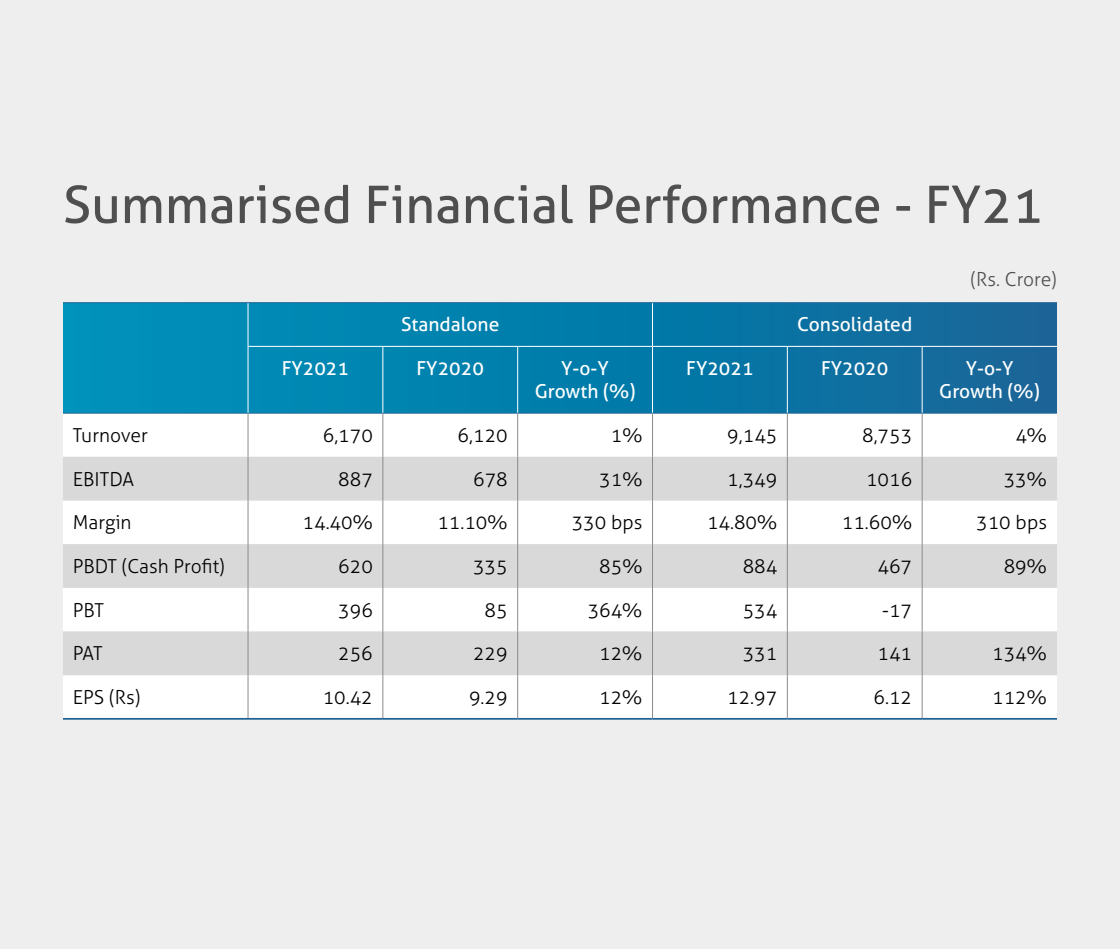
<style>
.page{position:relative;width:1120px;height:949px;background:#fff}
.page>*{position:absolute;margin:0;border:0;box-sizing:border-box;transform-origin:0 0}
.t1{font:51.62px "Aller";color:#4f4f4f}
.t2{font:300 19.25px "Aller";color:#000}
.t3{font:19.25px/23.1px "Aller";color:#fff;text-align:center}
.t4{font:300 19.25px "Aller";color:#4f4f4f}
</style>
<div class="page">
<div style="left:0;top:0;width:1120px;height:948px;background:#eee"></div>
<svg style="left:63px;top:303px;width:994px;height:110px;background:#0580ad"></svg>
<svg style="left:249px;top:347px;width:808px;height:66px;background:#0778a6"></svg>
<div style="left:63px;top:414px;width:994px;height:304px;background:#fff"></div>
<svg style="left:63px;top:457px;width:994px;height:218px;background:#e7e7e7"></svg>
<hr style="left:248px;top:413px;width:1px;height:44px;background:#8b8b8b">
<hr style="left:383px;top:413px;width:1px;height:44px;background:#8b8b8b">
<hr style="left:517px;top:413px;width:1px;height:44px;background:#8b8b8b">
<hr style="left:652px;top:413px;width:1px;height:44px;background:#8b8b8b">
<hr style="left:787px;top:413px;width:1px;height:44px;background:#8b8b8b">
<hr style="left:922px;top:413px;width:1px;height:44px;background:#8b8b8b">
<hr style="left:248px;top:457px;width:1px;height:43px;background:#8b8b8b">
<hr style="left:383px;top:457px;width:1px;height:43px;background:#8b8b8b">
<hr style="left:517px;top:457px;width:1px;height:43px;background:#8b8b8b">
<hr style="left:652px;top:457px;width:1px;height:43px;background:#8b8b8b">
<hr style="left:787px;top:457px;width:1px;height:43px;background:#8b8b8b">
<hr style="left:922px;top:457px;width:1px;height:43px;background:#8b8b8b">
<hr style="left:248px;top:500px;width:1px;height:44px;background:#8b8b8b">
<hr style="left:383px;top:500px;width:1px;height:44px;background:#8b8b8b">
<hr style="left:517px;top:500px;width:1px;height:44px;background:#8b8b8b">
<hr style="left:652px;top:500px;width:1px;height:44px;background:#8b8b8b">
<hr style="left:787px;top:500px;width:1px;height:44px;background:#8b8b8b">
<hr style="left:922px;top:500px;width:1px;height:44px;background:#8b8b8b">
<hr style="left:248px;top:544px;width:1px;height:44px;background:#8b8b8b">
<hr style="left:383px;top:544px;width:1px;height:44px;background:#8b8b8b">
<hr style="left:517px;top:544px;width:1px;height:44px;background:#8b8b8b">
<hr style="left:652px;top:544px;width:1px;height:44px;background:#8b8b8b">
<hr style="left:787px;top:544px;width:1px;height:44px;background:#8b8b8b">
<hr style="left:922px;top:544px;width:1px;height:44px;background:#8b8b8b">
<hr style="left:248px;top:588px;width:1px;height:43px;background:#8b8b8b">
<hr style="left:383px;top:588px;width:1px;height:43px;background:#8b8b8b">
<hr style="left:517px;top:588px;width:1px;height:43px;background:#8b8b8b">
<hr style="left:652px;top:588px;width:1px;height:43px;background:#8b8b8b">
<hr style="left:787px;top:588px;width:1px;height:43px;background:#8b8b8b">
<hr style="left:922px;top:588px;width:1px;height:43px;background:#8b8b8b">
<hr style="left:248px;top:631px;width:1px;height:44px;background:#8b8b8b">
<hr style="left:383px;top:631px;width:1px;height:44px;background:#8b8b8b">
<hr style="left:517px;top:631px;width:1px;height:44px;background:#8b8b8b">
<hr style="left:652px;top:631px;width:1px;height:44px;background:#8b8b8b">
<hr style="left:787px;top:631px;width:1px;height:44px;background:#8b8b8b">
<hr style="left:922px;top:631px;width:1px;height:44px;background:#8b8b8b">
<hr style="left:248px;top:675px;width:1px;height:43px;background:#8b8b8b">
<hr style="left:383px;top:675px;width:1px;height:43px;background:#8b8b8b">
<hr style="left:517px;top:675px;width:1px;height:43px;background:#8b8b8b">
<hr style="left:652px;top:675px;width:1px;height:43px;background:#8b8b8b">
<hr style="left:787px;top:675px;width:1px;height:43px;background:#8b8b8b">
<hr style="left:922px;top:675px;width:1px;height:43px;background:#8b8b8b">
<hr style="left:63px;top:302px;width:185px;height:1px;background:#1d6396">
<hr style="left:63px;top:413px;width:185px;height:1px;background:#1d6396">
<hr style="left:248px;top:302px;width:135px;height:1px;background:#1d6396">
<hr style="left:383px;top:302px;width:135px;height:1px;background:#1d6396">
<hr style="left:518px;top:302px;width:135px;height:1px;background:#1d6396">
<hr style="left:653px;top:302px;width:134px;height:1px;background:#1d6396">
<hr style="left:787px;top:302px;width:135px;height:1px;background:#1d6396">
<hr style="left:922px;top:302px;width:135px;height:1px;background:#1d6396">
<hr style="left:248px;top:413px;width:135px;height:1px;background:#1d6396">
<hr style="left:383px;top:413px;width:135px;height:1px;background:#1d6396">
<hr style="left:518px;top:413px;width:135px;height:1px;background:#1d6396">
<hr style="left:653px;top:413px;width:134px;height:1px;background:#1d6396">
<hr style="left:787px;top:413px;width:135px;height:1px;background:#1d6396">
<hr style="left:922px;top:413px;width:135px;height:1px;background:#1d6396">
<hr style="left:63px;top:718px;width:185px;height:1px;background:#1d6396">
<hr style="left:248px;top:718px;width:135px;height:1px;background:#1d6396">
<hr style="left:383px;top:718px;width:135px;height:1px;background:#1d6396">
<hr style="left:518px;top:718px;width:135px;height:1px;background:#1d6396">
<hr style="left:653px;top:718px;width:134px;height:1px;background:#1d6396">
<hr style="left:787px;top:718px;width:135px;height:1px;background:#1d6396">
<hr style="left:922px;top:718px;width:135px;height:1px;background:#1d6396">
<hr style="left:248px;top:303px;width:1px;height:43px;background:#fff">
<hr style="left:652px;top:303px;width:1px;height:43px;background:#fff">
<hr style="left:248px;top:346px;width:135px;height:1px;background:#fff">
<hr style="left:248px;top:347px;width:1px;height:66px;background:#fff">
<hr style="left:383px;top:346px;width:135px;height:1px;background:#fff">
<hr style="left:382px;top:347px;width:1px;height:66px;background:#fff">
<hr style="left:518px;top:346px;width:135px;height:1px;background:#fff">
<hr style="left:517px;top:347px;width:1px;height:66px;background:#fff">
<hr style="left:653px;top:346px;width:134px;height:1px;background:#fff">
<hr style="left:652px;top:347px;width:1px;height:66px;background:#fff">
<hr style="left:787px;top:346px;width:135px;height:1px;background:#fff">
<hr style="left:787px;top:347px;width:1px;height:66px;background:#fff">
<hr style="left:922px;top:346px;width:135px;height:1px;background:#fff">
<hr style="left:922px;top:347px;width:1px;height:66px;background:#fff">
<h1 class="t1" style="left:63px;top:173px;width:982px">Summarised Financial Performance - FY21</h1>
<p class="t3" style="left:401px;top:313px;width:100px">Standalone</p>
<p class="t3" style="left:797px;top:313px;width:117px">Consolidated</p>
<p class="t4" style="left:970px;top:268px;width:88px">(Rs. Crore)</p>
<p class="t3" style="left:282px;top:357px;width:69px">FY2021</p>
<p class="t3" style="left:417px;top:357px;width:69px">FY2020</p>
<p class="t3" style="left:535px;top:357px;width:102px">Y-o-Y<br>Growth (%)</p>
<p class="t3" style="left:686px;top:357px;width:69px">FY2021</p>
<p class="t3" style="left:821px;top:357px;width:69px">FY2020</p>
<p class="t3" style="left:939px;top:357px;width:102px">Y-o-Y<br>Growth (%)</p>
<p class="t2" style="left:73px;top:423px;width:76px">Turnover</p>
<p class="t2" style="left:323px;top:423px;width:52px">6,170</p>
<p class="t2" style="left:458px;top:423px;width:52px">6,120</p>
<p class="t2" style="left:611px;top:423px;width:33px">1%</p>
<p class="t2" style="left:727px;top:423px;width:52px">9,145</p>
<p class="t2" style="left:862px;top:423px;width:52px">8,753</p>
<p class="t2" style="left:1015px;top:423px;width:33px">4%</p>
<p class="t2" style="left:73px;top:467px;width:63px">EBITDA</p>
<p class="t2" style="left:338px;top:467px;width:36px">887</p>
<p class="t2" style="left:473px;top:467px;width:36px">678</p>
<p class="t2" style="left:599px;top:467px;width:45px">31%</p>
<p class="t2" style="left:727px;top:467px;width:52px">1,349</p>
<p class="t2" style="left:866px;top:467px;width:48px">1016</p>
<p class="t2" style="left:1004px;top:467px;width:45px">33%</p>
<p class="t2" style="left:73px;top:511px;width:60px">Margin</p>
<p class="t2" style="left:303px;top:511px;width:72px">14.40%</p>
<p class="t2" style="left:437px;top:511px;width:72px">11.10%</p>
<p class="t2" style="left:572px;top:511px;width:72px">330 bps</p>
<p class="t2" style="left:707px;top:511px;width:72px">14.80%</p>
<p class="t2" style="left:842px;top:511px;width:72px">11.60%</p>
<p class="t2" style="left:976px;top:511px;width:72px">310 bps</p>
<p class="t2" style="left:73px;top:554px;width:153px">PBDT (Cash Profit)</p>
<p class="t2" style="left:338px;top:554px;width:36px">620</p>
<p class="t2" style="left:473px;top:554px;width:36px">335</p>
<p class="t2" style="left:599px;top:554px;width:45px">85%</p>
<p class="t2" style="left:743px;top:554px;width:36px">884</p>
<p class="t2" style="left:878px;top:554px;width:36px">467</p>
<p class="t2" style="left:1004px;top:554px;width:45px">89%</p>
<p class="t2" style="left:73px;top:598px;width:32px">PBT</p>
<p class="t2" style="left:338px;top:598px;width:36px">396</p>
<p class="t2" style="left:485px;top:598px;width:25px">85</p>
<p class="t2" style="left:588px;top:598px;width:56px">364%</p>
<p class="t2" style="left:743px;top:598px;width:36px">534</p>
<p class="t2" style="left:882px;top:598px;width:31px">-17</p>
<p class="t2" style="left:73px;top:641px;width:31px">PAT</p>
<p class="t2" style="left:338px;top:641px;width:36px">256</p>
<p class="t2" style="left:473px;top:641px;width:36px">229</p>
<p class="t2" style="left:599px;top:641px;width:45px">12%</p>
<p class="t2" style="left:743px;top:641px;width:36px">331</p>
<p class="t2" style="left:878px;top:641px;width:36px">141</p>
<p class="t2" style="left:992px;top:641px;width:56px">134%</p>
<p class="t2" style="left:73px;top:685px;width:69px">EPS (Rs)</p>
<p class="t2" style="left:323px;top:685px;width:52px">10.42</p>
<p class="t2" style="left:469px;top:685px;width:40px">9.29</p>
<p class="t2" style="left:599px;top:685px;width:45px">12%</p>
<p class="t2" style="left:727px;top:685px;width:52px">12.97</p>
<p class="t2" style="left:874px;top:685px;width:40px">6.12</p>
<p class="t2" style="left:992px;top:685px;width:56px">112%</p>
</div>
